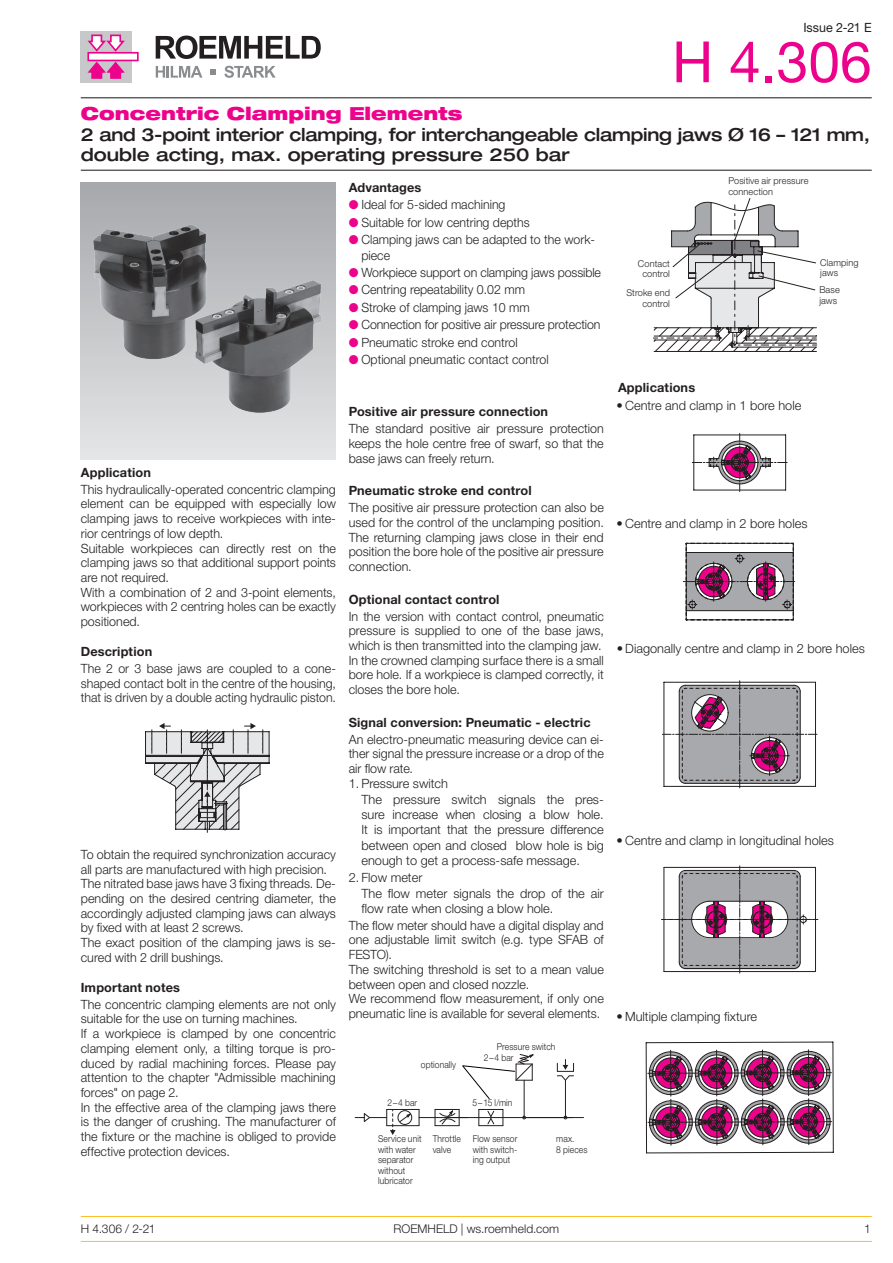
<style>
.page{position:relative;width:893px;height:1263px;background:#fff}
.page>*{position:absolute;margin:0;border:0;box-sizing:border-box;transform-origin:0 0}
.t1{font:57px "Helvetica Neue LT Pro";color:#ed028c}
.t2{font:500 expanded 18px/20.2px "Helvetica Neue LT Pro";letter-spacing:-.015em;color:#231f20}
.t3{font:900 expanded 18px "Helvetica Neue LT Pro";color:#ed028c}
.t4{font:300 12.75px/14.7px "Helvetica Neue LT Pro";color:#231f20}
.t5{font:700 12.75px "Helvetica Neue LT Pro";letter-spacing:.01em;color:#231f20}
.t6{font:12.75px "Helvetica Neue LT Pro";color:#231f20}
.t7{font:300 12px "Helvetica Neue LT Pro";letter-spacing:.005em;color:#231f20}
.t8{font:300 9.45px/10.5px "Helvetica Neue LT Pro";letter-spacing:.01em;color:#231f20;scale:.9 1}
.t9{font:300 9.45px/10.5px "Helvetica Neue LT Pro";letter-spacing:.01em;color:#231f20}
.s1{color:#ed028c}
</style>
<div class="page">
<div style="left:81px;top:31px;width:51px;height:51px;background:#c7c8ca"></div>
<svg style="left:87px;top:52px;width:52px;height:9px"></svg>
<svg style="left:87px;top:34px;width:40px;height:19px"></svg>
<svg style="left:87px;top:60px;width:40px;height:19px"></svg>
<svg style="left:156px;top:36px;width:165px;height:23px"></svg>
<svg style="left:156px;top:66px;width:46px;height:12px"></svg>
<svg style="left:224px;top:66px;width:52px;height:12px"></svg>
<svg style="left:210px;top:69px;width:6px;height:6px"></svg>
<hr style="left:81px;top:170px;width:791px;height:1px;background:#231f20">
<hr style="left:81px;top:97px;width:791px;height:1px;background:#231f20">
<hr style="left:524px;top:1080px;width:1px;height:37px;background:#231f20">
<hr style="left:387px;top:1109px;width:32px;height:1px;background:#231f20">
<hr style="left:387px;top:1125px;width:32px;height:1px;background:#231f20">
<svg style="left:419px;top:1109px;width:1px;height:17px"></svg>
<hr style="left:524px;top:1117px;width:60px;height:1px;background:#231f20">
<svg style="left:355px;top:1109px;width:56px;height:26px"></svg>
<hr style="left:419px;top:1117px;width:105px;height:1px;background:#231f20">
<svg style="left:435px;top:1109px;width:32px;height:17px"></svg>
<div style="left:398px;top:1110px;width:14px;height:15px;border:1px solid #231f20;border-radius:50%"></div>
<svg style="left:478px;top:1109px;width:26px;height:17px"></svg>
<svg style="left:557px;top:1059px;width:17px;height:60px"></svg>
<svg style="left:462px;top:1054px;width:72px;height:45px"></svg>
<svg style="left:645px;top:1041px;width:189px;height:113px"></svg>
<svg style="left:647px;top:919px;width:185px;height:227px"></svg>
<svg style="left:656px;top:433px;width:162px;height:657px"></svg>
<svg style="left:145px;top:723px;width:125px;height:110px"></svg>
<svg style="left:81px;top:183px;width:255px;height:276px;background:#d1d2d5"></svg>
<img style="left:81px;top:194px;width:255px;height:236px">
<svg style="left:653px;top:198px;width:164px;height:154px"></svg>
<hr style="left:81px;top:1241px;width:791px;height:1px;background:#fdbd26">
<hr style="left:81px;top:1216px;width:791px;height:1px;background:#fdbd26">
<p class="t6" style="left:803px;top:20px;width:70px">Issue 2-21 E</p>
<h1 class="t1" style="left:672px;top:27px;width:201px">H 4.306</h1>
<h2 class="t3" style="left:81px;top:102px;width:383px">Concentric Clamping Elements</h2>
<h2 class="t2" style="left:81px;top:123px;width:791px">2 and 3-point interior clamping, for interchangeable clamping jaws Ø 16 – 121 mm, double acting, max. operating pressure 250 bar</h2>
<p class="t5" style="left:349px;top:180px;width:74px">Advantages</p>
<p class="t4" style="left:349px;top:197px;width:158px"><span class="s1">●</span> Ideal for 5-sided machining</p>
<p class="t4" style="left:349px;top:215px;width:183px"><span class="s1">●</span> Suitable for low centring depths</p>
<p class="t4" style="left:361px;top:232px;width:235px;line-height:15.3px;text-indent:-13px"><span class="s1">●</span> Clamping jaws can be adapted to the work&shy;piece</p>
<p class="t4" style="left:349px;top:265px;width:254px"><span class="s1">●</span> Workpiece support on clamping jaws possible</p>
<p class="t4" style="left:349px;top:282px;width:178px"><span class="s1">●</span> Centring repeatability 0.02 mm</p>
<p class="t4" style="left:349px;top:300px;width:183px"><span class="s1">●</span> Stroke of clamping jaws 10 mm</p>
<p class="t4" style="left:349px;top:317px;width:253px"><span class="s1">●</span> Connection for positive air pressure protection</p>
<p class="t4" style="left:349px;top:335px;width:171px"><span class="s1">●</span> Pneumatic stroke end control</p>
<p class="t4" style="left:349px;top:352px;width:201px"><span class="s1">●</span> Optional pneumatic contact control</p>
<p class="t5" style="left:81px;top:464px;width:72px">Application</p>
<p class="t4" style="left:81px;top:481px;width:257px">This hydraulically-operated concentric clamping element can be equipped with especially low clamping jaws to receive workpieces with inte&shy;rior centrings of low depth.<br>Suitable workpieces can directly rest on the clamping jaws so that additional support points are not required.<br>With a combination of 2 and 3-point elements, workpieces with 2 centring holes can be exactly positioned.</p>
<p class="t5" style="left:81px;top:644px;width:73px">Description</p>
<p class="t4" style="left:81px;top:661px;width:257px;text-align:justify">The 2 or 3 base jaws are coupled to a cone&shy;shaped contact bolt in the centre of the housing, that is driven by a double acting hydraulic piston.</p>
<p class="t4" style="left:81px;top:847px;width:257px">To obtain the required synchronization accuracy all parts are manufactured with high precision.<br>The nitrated base jaws have 3 fixing threads. De&shy;pending on the desired centring diameter, the accordingly adjusted clamping jaws can always by fixed with at least 2 screws.<br>The exact position of the clamping jaws is se&shy;cured with 2 drill bushings.</p>
<p class="t5" style="left:81px;top:979px;width:101px">Important notes</p>
<p class="t4" style="left:81px;top:996px;width:257px">The concentric clamping elements are not only suitable for the use on turning machines.<br>If a workpiece is clamped by one concentric clamping element only, a tilting torque is pro&shy;duced by radial machining forces. Please pay attention to the chapter "Admissible machining forces" on page 2.<br>In the effective area of the clamping jaws there is the danger of crushing. The manufacturer of the fixture or the machine is obliged to provide effective protection devices.</p>
<p class="t5" style="left:349px;top:404px;width:201px">Positive air pressure connection</p>
<p class="t4" style="left:349px;top:421px;width:257px;text-align:justify">The standard positive air pressure protection keeps the hole centre free of swarf, so that the base jaws can freely return.</p>
<p class="t5" style="left:349px;top:483px;width:185px">Pneumatic stroke end control</p>
<p class="t4" style="left:349px;top:500px;width:257px;text-align:justify">The positive air pressure protection can also be used for the control of the unclamping position.<br>The returning clamping jaws close in their end position the bore hole of the positive air pressure connection.</p>
<p class="t5" style="left:349px;top:591px;width:152px">Optional contact control</p>
<p class="t4" style="left:349px;top:608px;width:257px">In the version with contact control, pneumatic pressure is supplied to one of the base jaws, which is then transmitted into the clamping jaw.<br>In the crowned clamping surface there is a small bore hole. If a workpiece is clamped correctly, it closes the bore hole.</p>
<p class="t5" style="left:349px;top:714px;width:243px">Signal conversion: Pneumatic - electric</p>
<p class="t4" style="left:349px;top:731px;width:257px;text-align:justify">An electro-pneumatic measuring device can ei&shy;ther signal the pressure increase or a drop of the air flow rate.</p>
<p class="t4" style="left:361px;top:776px;width:244px;line-height:15.3px;text-indent:-13px">1. Pressure switch<br>The pressure switch signals the pres&shy;sure increase when closing a blow hole.<br>It is important that the pressure difference between open and closed blow hole is big enough to get a process-safe message.</p>
<p class="t4" style="left:361px;top:870px;width:244px;line-height:15.3px;text-indent:-13px">2. Flow meter<br>The flow meter signals the drop of the air flow rate when closing a blow hole.</p>
<p class="t4" style="left:349px;top:917px;width:257px">The flow meter should have a digital display and one adjustable limit switch (e.g. type SFAB of FESTO).<br>The switching threshold is set to a mean value between open and closed nozzle.<br>We recommend flow measurement, if only one pneumatic line is available for several elements.</p>
<p class="t8" style="left:421px;top:1059px;width:41px">optionally</p>
<p class="t8" style="left:497px;top:1041px;width:67px">Pressure switch</p>
<p class="t8" style="left:484px;top:1052px;width:35px">2–4 bar</p>
<p class="t8" style="left:387px;top:1097px;width:35px">2–4 bar</p>
<p class="t8" style="left:473px;top:1097px;width:46px">5–15 l/min</p>
<p class="t8" style="left:378px;top:1133px;width:50px">Service unit with water separator without lubricator</p>
<p class="t8" style="left:433px;top:1133px;width:33px">Throttle valve</p>
<p class="t8" style="left:473px;top:1133px;width:51px;text-align:justify">Flow sensor with switch&shy;ing output</p>
<p class="t8" style="left:556px;top:1133px;width:36px">max.<br>8 pieces</p>
<p class="t9" style="left:638px;top:258px;width:33px;text-align:center">Contact control</p>
<p class="t9" style="left:626px;top:288px;width:45px;text-align:right">Stroke end control</p>
<p class="t9" style="left:728px;top:175px;width:82px">Positive air pressure connection</p>
<p class="t9" style="left:820px;top:257px;width:40px">Clamping jaws</p>
<p class="t9" style="left:819px;top:285px;width:22px">Base jaws</p>
<p class="t5" style="left:618px;top:379px;width:79px">Applications</p>
<p class="t4" style="left:617px;top:398px;width:186px">• Centre and clamp in 1 bore hole</p>
<p class="t4" style="left:617px;top:516px;width:192px">• Centre and clamp in 2 bore holes</p>
<p class="t4" style="left:617px;top:641px;width:250px">• Diagonally centre and clamp in 2 bore holes</p>
<p class="t4" style="left:617px;top:832px;width:219px">• Centre and clamp in longitudinal holes</p>
<p class="t4" style="left:617px;top:1008px;width:142px">• Multiple clamping fixture</p>
<p class="t7" style="left:81px;top:1221px;width:76px">H 4.306 / 2-21</p>
<p class="t7" style="left:393px;top:1221px;width:167px">ROEMHELD | ws.roemheld.com</p>
<p class="t7" style="left:864px;top:1221px;width:8px">1</p>
</div>
